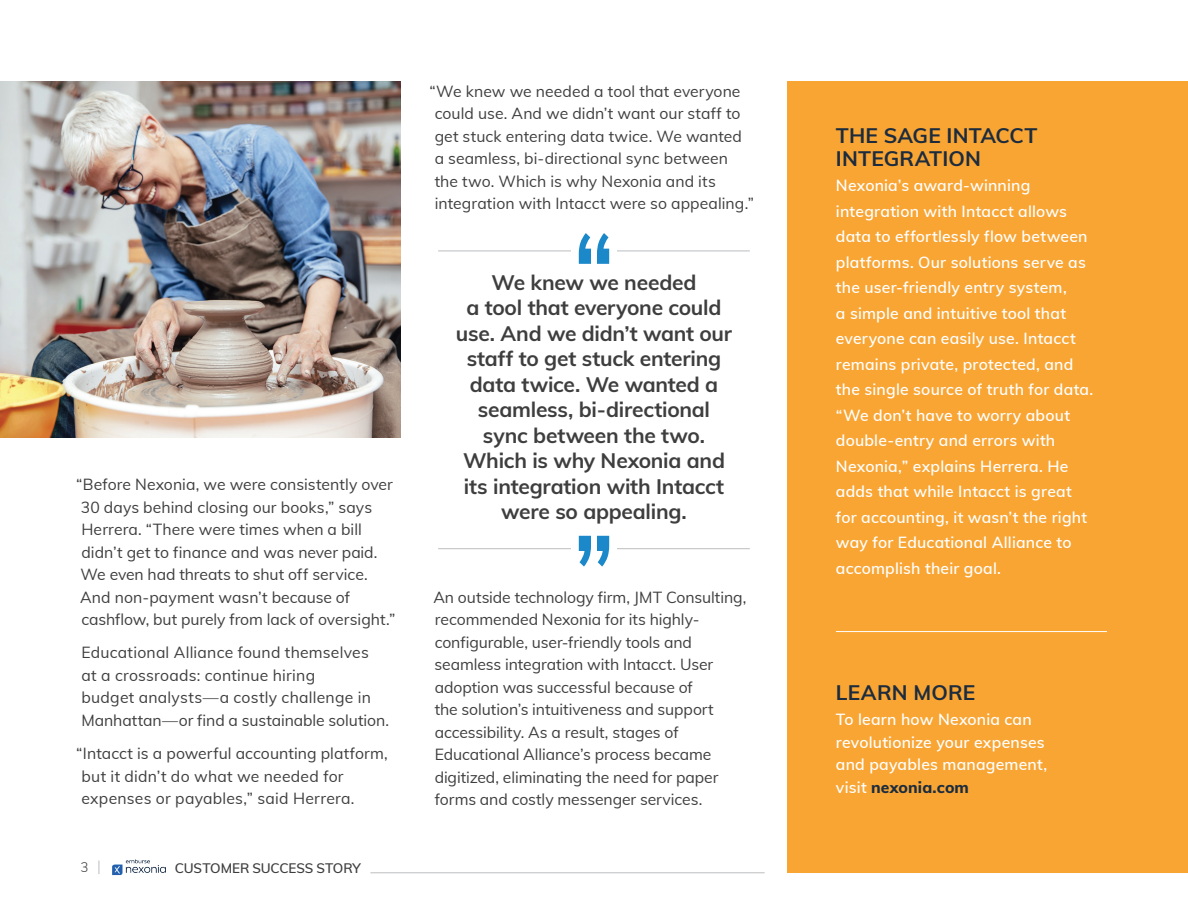
<style>
.page{position:relative;width:1188px;height:918px;background:#fff}
.page>*{position:absolute;margin:0;border:0;box-sizing:border-box;transform-origin:0 0}
.t1{font:700 21px/25.5px "Muli";letter-spacing:-.01em;color:#3e3e3f;text-align:center}
.t2{font:700 21px/22.5px "Muli";letter-spacing:.01em;color:#1c2c3e}
.t3{font:15.75px/22.5px "Muli";color:#3e3e3f}
.t4{font:600 15.75px/25.5px "Muli";letter-spacing:.015em;color:#fff}
.t5{font:600 13.5px "Muli";letter-spacing:-.01em;color:#3e3e3f}
.t6{font:300 13.5px "Muli";color:#3e3e3f}
.s1{font-weight:800;color:#1c2c3e}
</style>
<div class="page">
<div style="left:788px;top:81px;width:400px;height:792px;background:#f9a533"></div>
<hr style="left:370px;top:872px;width:395px;height:1px;background:#bcbdc0">
<hr style="left:836px;top:631px;width:271px;height:1px;background:#fff">
<svg style="left:99px;top:861px;width:1px;height:13px"></svg>
<img style="left:0;top:81px;width:400px;height:356px">
<hr style="left:438px;top:548px;width:312px;height:1px;background:#bcbdc0">
<div style="left:571px;top:522px;width:46px;height:45px;background:#fff"></div>
<svg style="left:579px;top:536px;width:30px;height:31px"></svg>
<hr style="left:438px;top:251px;width:312px;height:1px;background:#bcbdc0">
<div style="left:571px;top:232px;width:46px;height:45px;background:#fff"></div>
<svg style="left:579px;top:233px;width:30px;height:31px"></svg>
<img style="left:112px;top:859px;width:54px;height:17px">
<p class="t3" style="left:76px;top:472px;width:321px">“Before Nexonia, we were consistently over 30 days behind closing our books,” says Herrera. “There were times when a bill didn’t get to finance and was never paid.<br>We even had threats to shut off service.<br>And non-payment wasn’t because of cashflow, but purely from lack of oversight.”</p>
<p class="t3" style="left:81px;top:641px;width:309px">Educational Alliance found themselves<br>at a crossroads: continue hiring<br>budget analysts—a costly challenge in Manhattan—or find a sustainable solution.</p>
<p class="t3" style="left:81px;top:742px;width:308px;text-indent:-5px">“Intacct is a powerful accounting platform, but it didn’t do what we needed for expenses or payables,” said Herrera.</p>
<p class="t6" style="left:80px;top:858px;width:10px">3</p>
<p class="t5" style="left:175px;top:858px;width:188px">CUSTOMER SUCCESS STORY</p>
<p class="t3" style="left:435px;top:79px;width:321px;text-indent:-5px">“We knew we needed a tool that everyone could use. And we didn’t want our staff to get stuck entering data twice. We wanted a seamless, bi-directional sync between the two. Which is why Nexonia and its integration with Intacct were so appealing.”</p>
<p class="t1" style="left:456px;top:269px;width:278px">We knew we needed<br>a tool that everyone could use. And we didn’t want our staff to get stuck entering data twice. We wanted a seamless, bi-directional sync between the two.<br>Which is why Nexonia and its integration with Intacct were so appealing.</p>
<p class="t3" style="left:433px;top:585px;width:315px">An outside technology firm, JMT Consulting, recommended Nexonia for its highly&shy;configurable, user-friendly tools and seamless integration with Intacct. User adoption was successful because of<br>the solution’s intuitiveness and support accessibility. As a result, stages of Educational Alliance’s process became digitized, eliminating the need for paper forms and costly messenger services.</p>
<h1 class="t2" style="left:836px;top:124px;width:203px">THE SAGE INTACCT<br>INTEGRATION</h1>
<p class="t4" style="left:836px;top:172px;width:259px">Nexonia’s award-winning integration with Intacct allows data to effortlessly flow between platforms. Our solutions serve as the user-friendly entry system,<br>a simple and intuitive tool that everyone can easily use. Intacct remains private, protected, and the single source of truth for data. “We don’t have to worry about double-entry and errors with<br>Nexonia,” explains Herrera. He adds that while Intacct is great for accounting, it wasn’t the right way for Educational Alliance to accomplish their goal.</p>
<h1 class="t2" style="left:836px;top:681px;width:141px">LEARN MORE</h1>
<p class="t4" style="left:836px;top:707px;width:213px;line-height:22.5px">To learn how Nexonia can revolutionize your expenses and payables management, visit <span class="s1">nexonia.com</span></p>
</div>
